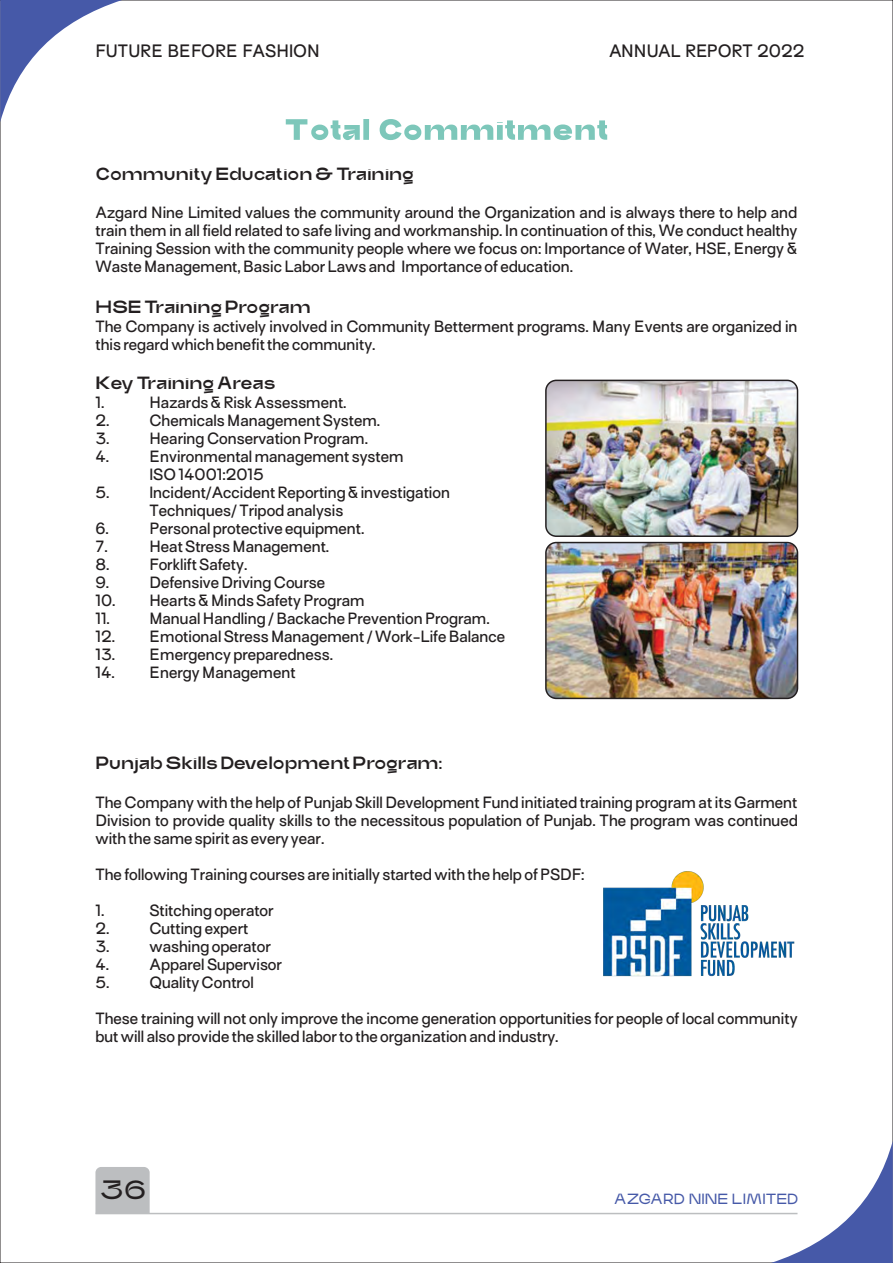
<style>
.page{position:relative;width:893px;height:1263px;background:#fff}
.page>*{position:absolute;margin:0;border:0;box-sizing:border-box;transform-origin:0 0}
.t1{font:27px "Trash";color:#231f20}
.t2{font:500 18px "Trash";color:#231f20}
.t3{font:500 16.5px "AT Surt";color:#231f20}
.t4{font:500 15px/18px "AT Surt";color:#231f20}
.t5{font:15px "Trash";color:#4659a8}
</style>
<div class="page">
<div style="left:95px;top:1167px;width:55px;height:46px;background:#bcbec0"></div>
<hr style="left:95px;top:1213px;width:702px;height:1px;background:#bcbec0">
<svg style="left:770px;top:1141px;width:123px;height:122px"></svg>
<svg style="left:0;top:0;width:122px;height:122px"></svg>
<img style="left:546px;top:380px;width:251px;height:156px;border-radius:10px">
<div style="left:545px;top:380px;width:253px;height:157px;border:2px solid #231f20;border-radius:10px"></div>
<img style="left:546px;top:542px;width:251px;height:156px;border-radius:10px">
<div style="left:545px;top:542px;width:253px;height:157px;border:2px solid #231f20;border-radius:10px"></div>
<img style="left:603px;top:871px;width:192px;height:106px">
<svg style="left:286px;top:119px;width:321px;height:21px"></svg>
<p class="t3" style="left:95px;top:45px;width:226px">FUTURE BEFORE FASHION</p>
<p class="t3" style="left:609px;top:45px;width:197px">ANNUAL REPORT 2022</p>
<p class="t2" style="left:95px;top:166px;width:320px">Community Education &amp; Training</p>
<p class="t4" style="left:95px;top:205px;width:703px;text-align:justify">Azgard Nine Limited values the community around the Organization and is always there to help and train them in all field related to safe living and workmanship. In continuation of this, We conduct healthy Training Session with the community people where we focus on: Importance of Water, HSE, Energy &amp; Waste Management, Basic Labor Laws and Importance of education.</p>
<p class="t2" style="left:95px;top:300px;width:217px">HSE Training Program</p>
<p class="t4" style="left:95px;top:319px;width:704px">The Company is actively involved in Community Betterment programs. Many Events are organized in this regard which benefit the community.</p>
<p class="t2" style="left:95px;top:375px;width:182px">Key Training Areas</p>
<p class="t4" style="left:95px;top:395px;width:10px">1.</p>
<p class="t4" style="left:149px;top:395px;width:199px">Hazards &amp; Risk Assessment.</p>
<p class="t4" style="left:95px;top:413px;width:15px">2.</p>
<p class="t4" style="left:149px;top:413px;width:232px">Chemicals Management System.</p>
<p class="t4" style="left:95px;top:431px;width:16px">3.</p>
<p class="t4" style="left:149px;top:431px;width:220px">Hearing Conservation Program.</p>
<p class="t4" style="left:95px;top:449px;width:15px">4.</p>
<p class="t4" style="left:149px;top:449px;width:256px">Environmental management system<br>ISO 14001:2015</p>
<p class="t4" style="left:95px;top:485px;width:15px">5.</p>
<p class="t4" style="left:149px;top:485px;width:302px">Incident/Accident Reporting &amp; investigation<br>Techniques/ Tripod analysis</p>
<p class="t4" style="left:95px;top:521px;width:15px">6.</p>
<p class="t4" style="left:149px;top:521px;width:217px">Personal protective equipment.</p>
<p class="t4" style="left:95px;top:539px;width:14px">7.</p>
<p class="t4" style="left:149px;top:539px;width:181px">Heat Stress Management.</p>
<p class="t4" style="left:95px;top:557px;width:16px">8.</p>
<p class="t4" style="left:149px;top:557px;width:99px">Forklift Safety.</p>
<p class="t4" style="left:95px;top:575px;width:15px">9.</p>
<p class="t4" style="left:149px;top:575px;width:177px">Defensive Driving Course</p>
<p class="t4" style="left:95px;top:593px;width:271px">10. Hearts &amp; Minds Safety Program<br>11.</p>
<p class="t4" style="left:149px;top:611px;width:342px">Manual Handling / Backache Prevention Program.</p>
<p class="t4" style="left:95px;top:629px;width:411px">12. Emotional Stress Management / Work-Life Balance</p>
<p class="t4" style="left:95px;top:647px;width:239px">13. Emergency preparedness.</p>
<p class="t4" style="left:95px;top:665px;width:202px">14. Energy Management</p>
<p class="t2" style="left:95px;top:756px;width:348px">Punjab Skills Development Program:</p>
<p class="t4" style="left:95px;top:795px;width:704px;text-align:justify">The Company with the help of Punjab Skill Development Fund initiated training program at its Garment Division to provide quality skills to the necessitous population of Punjab. The program was continued with the same spirit as every year.</p>
<p class="t4" style="left:95px;top:867px;width:490px">The following Training courses are initially started with the help of PSDF:</p>
<p class="t4" style="left:95px;top:903px;width:10px">1.</p>
<p class="t4" style="left:149px;top:903px;width:126px">Stitching operator</p>
<p class="t4" style="left:95px;top:921px;width:15px">2.</p>
<p class="t4" style="left:149px;top:921px;width:100px">Cutting expert</p>
<p class="t4" style="left:95px;top:939px;width:16px">3.</p>
<p class="t4" style="left:149px;top:939px;width:123px">washing operator</p>
<p class="t4" style="left:95px;top:957px;width:15px">4.</p>
<p class="t4" style="left:149px;top:957px;width:134px">Apparel Supervisor</p>
<p class="t4" style="left:95px;top:975px;width:15px">5.</p>
<p class="t4" style="left:149px;top:975px;width:106px">Quality Control</p>
<p class="t4" style="left:95px;top:1011px;width:704px">These training will not only improve the income generation opportunities for people of local community but will also provide the skilled labor to the organization and industry.</p>
<h1 class="t1" style="left:101px;top:1179px;width:47px">36</h1>
<p class="t5" style="left:614px;top:1192px;width:186px">AZGARD NINE LIMITED</p>
</div>
